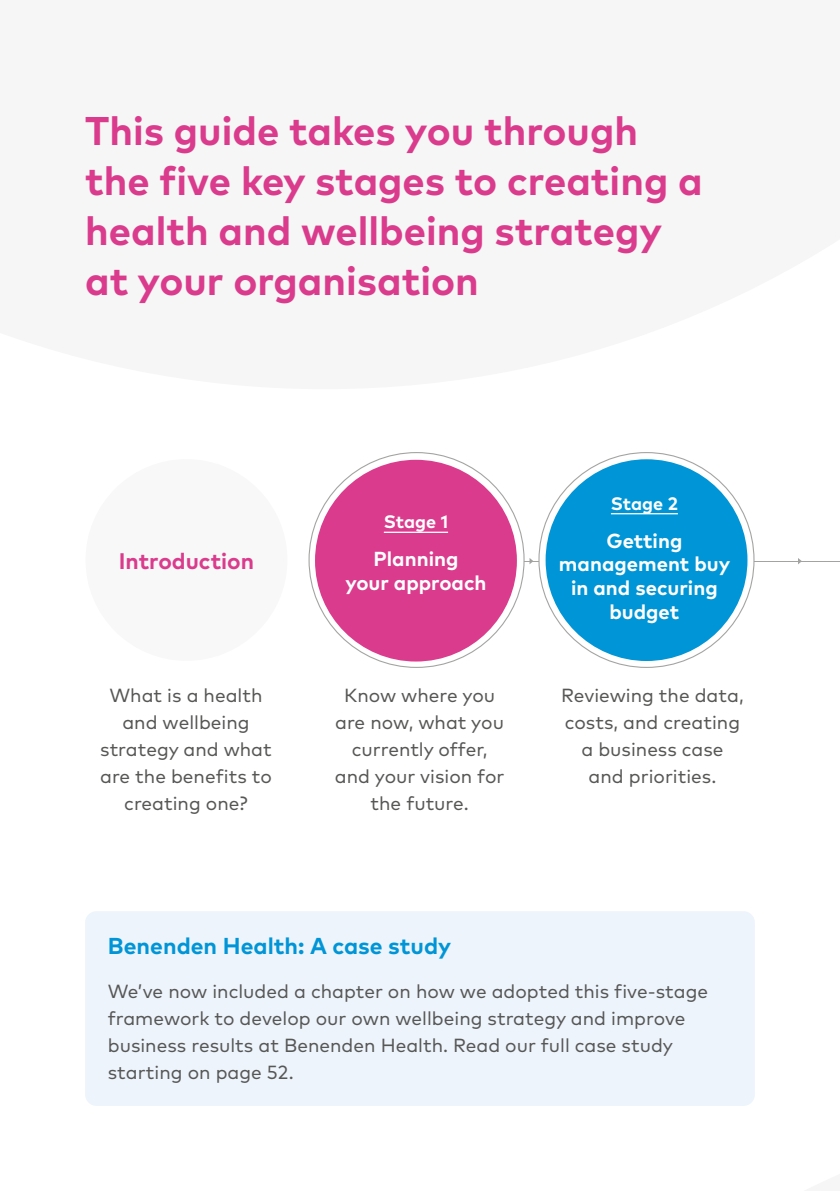
<style>
.page{position:relative;width:840px;height:1191px;background:#fff}
.page>*{position:absolute;margin:0;border:0;box-sizing:border-box;transform-origin:0 0}
.t1{font:700 40px/50px "Mark OT";color:#da3b8d}
.t2{font:700 23px "Mark OT";color:#0095d6}
.t3{font:700 22.6px "Mark OT";color:#da3b8d}
.t4{font:700 20.2px/23.6px "Mark OT";color:#fff;text-align:center}
.t5{font:19px/27px "Mark OT";color:#575756;text-align:center}
.t6{font:700 18px "Mark OT";letter-spacing:-.005em;color:#fff}
</style>
<div class="page">
<hr style="left:753px;top:560px;width:86px;height:1px;background:#a3a3a2">
<svg style="left:308px;top:452px;width:216px;height:216px;fill:#da3b8d"></svg>
<div style="left:85px;top:459px;width:202px;height:202px;background:#f8f8f8;border-radius:50%"></div>
<svg style="left:538px;top:452px;width:216px;height:216px;fill:#0095d6"></svg>
<svg style="left:524px;top:558px;width:14px;height:6px"></svg>
<hr style="left:383px;top:531px;width:65px;height:2px;background:#fff">
<svg style="left:797px;top:558px;width:4px;height:6px"></svg>
<div style="left:85px;top:911px;width:669px;height:195px;background:#edf4fc;border-radius:11px"></div>
<h1 class="t1" style="left:85px;top:105px;width:619px">This guide takes you through the five key stages to creating a health and wellbeing strategy at your organisation</h1>
<p class="t3" style="left:119px;top:546px;width:137px">Introduction</p>
<p class="t5" style="left:100px;top:682px;width:173px">What is a health and wellbeing strategy and what are the benefits to creating one?</p>
<p class="t6" style="left:383px;top:510px;width:66px">Stage 1</p>
<p class="t4" style="left:345px;top:547px;width:142px">Planning<br>your approach</p>
<p class="t6" style="left:610px;top:492px;width:68px">Stage 2</p>
<p class="t4" style="left:558px;top:528px;width:173px">Getting management buy in and securing budget</p>
<p class="t5" style="left:335px;top:682px;width:171px">Know where you are now, what you currently offer, and your vision for the future.</p>
<p class="t5" style="left:561px;top:682px;width:184px">Reviewing the data, costs, and creating a business case<br>and priorities.</p>
<p class="t2" style="left:108px;top:931px;width:344px">Benenden Health: A case study</p>
<p class="t5" style="left:108px;top:977px;width:601px;text-align:left">We’ve now included a chapter on how we adopted this five-stage framework to develop our own wellbeing strategy and improve business results at Benenden Health. Read our full case study starting on page 52.</p>
</div>
